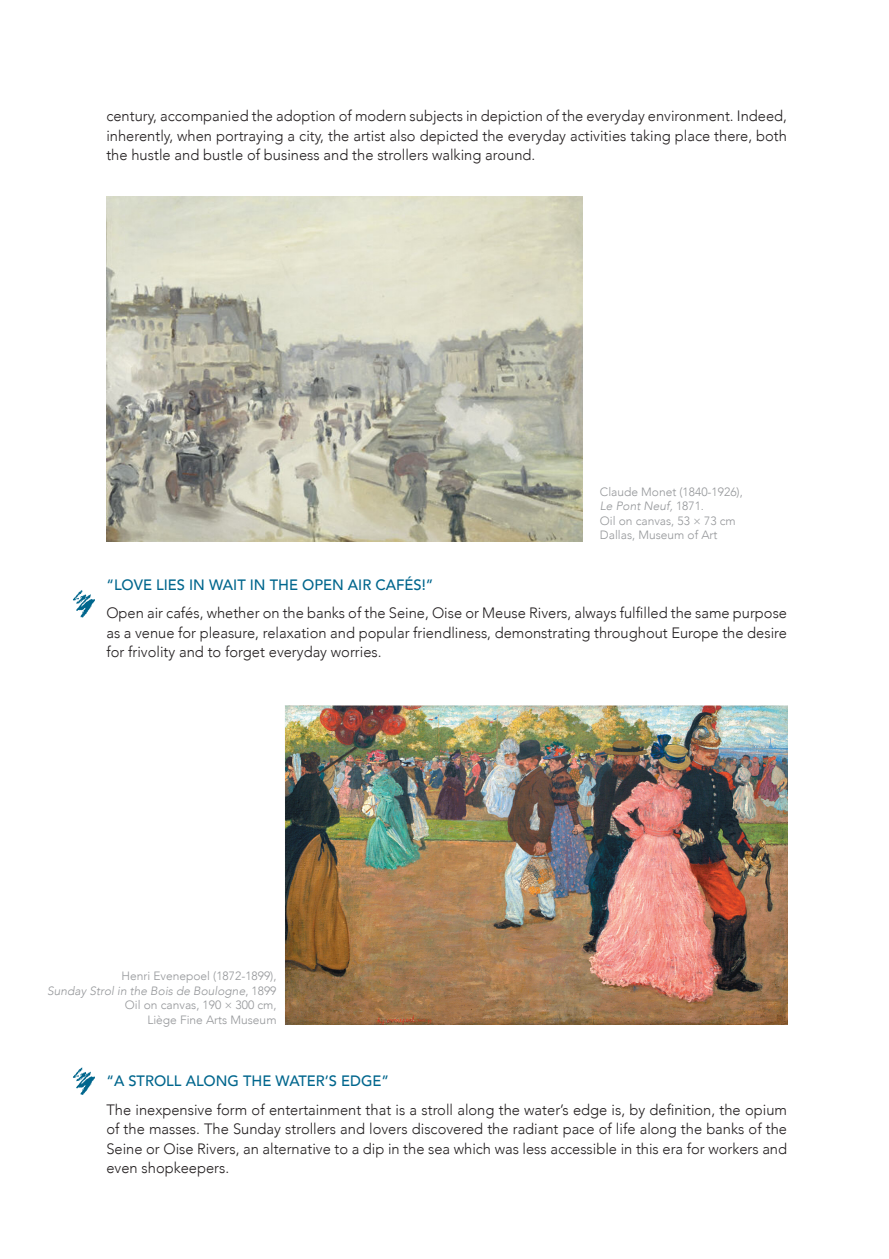
<style>
.page{position:relative;width:889px;height:1259px;background:#fff}
.page>*{position:absolute;margin:0;border:0;box-sizing:border-box;transform-origin:0 0}
.t1{font:300 15px/19.5px "Avenir";color:#231f20;text-align:justify}
.t2{font:500 15px "Avenir";color:#00668d}
.t3{font:300 12px/14.4px "Avenir";color:#95979a}
.s1{font-style:italic}
</style>
<div class="page">
<img style="left:106px;top:197px;width:476px;height:345px">
<img style="left:285px;top:705px;width:502px;height:319px">
<svg style="left:73px;top:590px;width:22px;height:27px"></svg>
<svg style="left:73px;top:1067px;width:22px;height:27px"></svg>
<p class="t1" style="left:106px;top:106px;width:682px">century, accompanied the adoption of modern subjects in depiction of the everyday environment. Indeed, inherently, when portraying a city, the artist also depicted the everyday activities taking place there, both the hustle and bustle of business and the strollers walking around.</p>
<p class="t3" style="left:600px;top:484px;width:144px">Claude Monet (1840-1926),<br><span class="s1">Le Pont Neuf,</span> 1871.<br>Oil on canvas, 53 × 73 cm<br>Dallas, Museum of Art</p>
<p class="t2" style="left:106px;top:571px;width:328px">“LOVE LIES IN WAIT IN THE OPEN AIR CAFÉS!”</p>
<p class="t1" style="left:106px;top:603px;width:682px">Open air cafés, whether on the banks of the Seine, Oise or Meuse Rivers, always fulfilled the same purpose as a venue for pleasure, relaxation and popular friendliness, demonstrating throughout Europe the desire for frivolity and to forget everyday worries.</p>
<p class="t3" style="left:47px;top:969px;width:231px;text-align:right">Henri Evenepoel (1872-1899),<br><span class="s1">Sunday Strol in the Bois de Boulogne</span>, 1899<br>Oil on canvas, 190 × 300 cm,<br>Liège Fine Arts Museum</p>
<p class="t2" style="left:106px;top:1068px;width:284px">“A STROLL ALONG THE WATER’S EDGE”</p>
<p class="t1" style="left:106px;top:1099px;width:682px">The inexpensive form of entertainment that is a stroll along the water’s edge is, by definition, the opium of the masses. The Sunday strollers and lovers discovered the radiant pace of life along the banks of the Seine or Oise Rivers, an alternative to a dip in the sea which was less accessible in this era for workers and even shopkeepers.</p>
</div>
